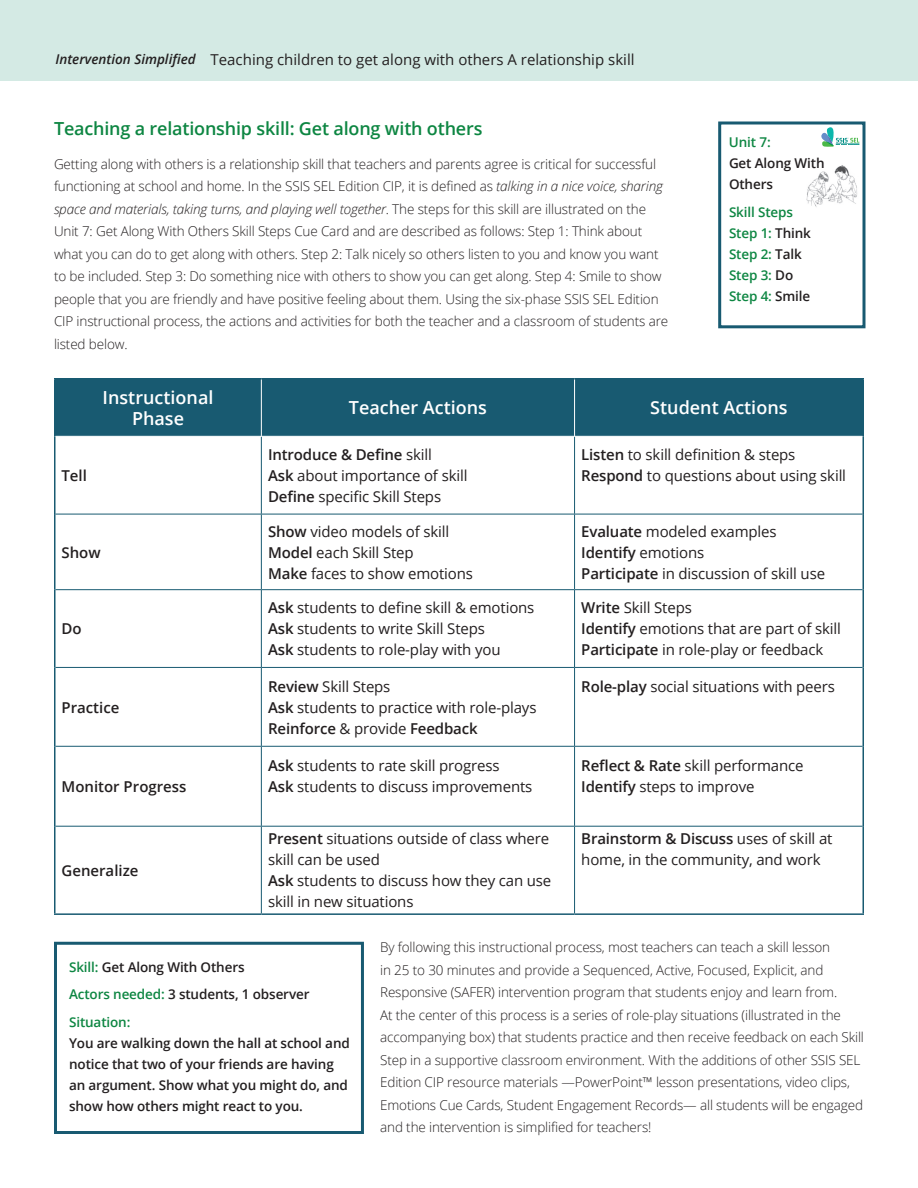
<style>
.page{position:relative;width:918px;height:1188px;background:#fff}
.page>*{position:absolute;margin:0;border:0;box-sizing:border-box;transform-origin:0 0}
.t1{font:600 18px/21.6px "Open Sans";color:#fff;text-align:center}
.t2{font:600 18px "Open Sans";letter-spacing:-.01em;color:#0d8642}
.t3{font:15px/21px "Open Sans";letter-spacing:-.01em;color:#231f20}
.t4{font:600 15px "Open Sans";color:#231f20}
.t5{font:300 13.5px/22.5px "Open Sans";letter-spacing:-.01em;color:#231f20}
.t6{font:600 13.5px/21px "Open Sans";letter-spacing:-.01em;color:#231f20}
.t7{font:600 13.5px/21px "Open Sans";letter-spacing:-.01em;color:#0d8642}
.t8{font:italic 600 13.5px "Open Sans";color:#231f20}
.s1{font-style:italic}
.s2{color:#0d8642}
.s3{color:#231f20}
.s4{font-weight:400}
.s5{font-weight:600}
</style>
<div class="page">
<div style="left:0;top:0;width:918px;height:81px;background:#d4eae4"></div>
<div style="left:56px;top:380px;width:806px;height:56px;background:#185a71"></div>
<hr style="left:54px;top:436px;width:2px;height:78px;background:#185a71">
<hr style="left:862px;top:436px;width:2px;height:78px;background:#185a71">
<hr style="left:54px;top:514px;width:2px;height:76px;background:#185a71">
<hr style="left:862px;top:514px;width:2px;height:76px;background:#185a71">
<hr style="left:54px;top:590px;width:2px;height:77px;background:#185a71">
<hr style="left:862px;top:590px;width:2px;height:77px;background:#185a71">
<hr style="left:54px;top:667px;width:2px;height:79px;background:#185a71">
<hr style="left:862px;top:667px;width:2px;height:79px;background:#185a71">
<hr style="left:54px;top:746px;width:2px;height:80px;background:#185a71">
<hr style="left:862px;top:746px;width:2px;height:80px;background:#185a71">
<hr style="left:54px;top:826px;width:2px;height:87px;background:#185a71">
<hr style="left:862px;top:826px;width:2px;height:87px;background:#185a71">
<hr style="left:54px;top:913px;width:207px;height:2px;background:#185a71">
<hr style="left:261px;top:913px;width:314px;height:2px;background:#185a71">
<hr style="left:575px;top:913px;width:289px;height:2px;background:#185a71">
<hr style="left:261px;top:437px;width:1px;height:77px;background:#185a71">
<hr style="left:574px;top:437px;width:1px;height:77px;background:#185a71">
<hr style="left:56px;top:514px;width:205px;height:1px;background:#185a71">
<hr style="left:261px;top:514px;width:314px;height:1px;background:#185a71">
<hr style="left:261px;top:514px;width:1px;height:75px;background:#185a71">
<hr style="left:575px;top:514px;width:288px;height:1px;background:#185a71">
<hr style="left:574px;top:514px;width:1px;height:75px;background:#185a71">
<hr style="left:56px;top:589px;width:205px;height:1px;background:#185a71">
<hr style="left:261px;top:589px;width:314px;height:1px;background:#185a71">
<hr style="left:261px;top:590px;width:1px;height:77px;background:#185a71">
<hr style="left:575px;top:589px;width:288px;height:1px;background:#185a71">
<hr style="left:574px;top:590px;width:1px;height:77px;background:#185a71">
<hr style="left:56px;top:667px;width:205px;height:1px;background:#185a71">
<hr style="left:261px;top:667px;width:314px;height:1px;background:#185a71">
<hr style="left:261px;top:668px;width:1px;height:78px;background:#185a71">
<hr style="left:575px;top:667px;width:288px;height:1px;background:#185a71">
<hr style="left:574px;top:668px;width:1px;height:78px;background:#185a71">
<hr style="left:56px;top:746px;width:205px;height:1px;background:#185a71">
<hr style="left:261px;top:746px;width:314px;height:1px;background:#185a71">
<hr style="left:261px;top:747px;width:1px;height:79px;background:#185a71">
<hr style="left:575px;top:746px;width:288px;height:1px;background:#185a71">
<hr style="left:574px;top:747px;width:1px;height:79px;background:#185a71">
<hr style="left:56px;top:826px;width:205px;height:1px;background:#185a71">
<hr style="left:261px;top:826px;width:314px;height:1px;background:#185a71">
<hr style="left:261px;top:827px;width:1px;height:86px;background:#185a71">
<hr style="left:575px;top:826px;width:288px;height:1px;background:#185a71">
<hr style="left:574px;top:827px;width:1px;height:86px;background:#185a71">
<hr style="left:54px;top:378px;width:207px;height:2px;background:#185a71">
<hr style="left:54px;top:380px;width:2px;height:56px;background:#185a71">
<hr style="left:261px;top:378px;width:314px;height:2px;background:#185a71">
<hr style="left:575px;top:378px;width:289px;height:2px;background:#185a71">
<hr style="left:862px;top:380px;width:2px;height:56px;background:#185a71">
<hr style="left:261px;top:380px;width:1px;height:56px;background:#fff">
<hr style="left:574px;top:380px;width:1px;height:56px;background:#fff">
<hr style="left:575px;top:436px;width:288px;height:1px;background:#fff">
<div style="left:54px;top:942px;width:310px;height:192px;background:#fff;border:3px solid #185a71"></div>
<div style="left:718px;top:122px;width:148px;height:206px;background:#fff;border:3px solid #185a71"></div>
<svg style="left:821px;top:127px;width:38px;height:20px"></svg>
<img style="left:806px;top:165px;width:51px;height:42px">
<p class="t8" style="left:55px;top:50px;width:142px">Intervention Simplified</p>
<p class="t3" style="left:211px;top:49px;width:426px">Teaching children to get along with others A relationship skill</p>
<p class="t2" style="left:54px;top:116px;width:430px">Teaching a relationship skill: Get along with others</p>
<p class="t5" style="left:54px;top:152px;width:616px">Getting along with others is a relationship skill that teachers and parents agree is critical for successful functioning at school and home. In the SSIS SEL Edition CIP, it is defined as <span class="s1">talking in a nice voice, sharing space and materials, taking turns, and playing well together</span>. The steps for this skill are illustrated on the Unit 7: Get Along With Others Skill Steps Cue Card and are described as follows: Step 1: Think about what you can do to get along with others. Step 2: Talk nicely so others listen to you and know you want to be included. Step 3: Do something nice with others to show you can get along. Step 4: Smile to show people that you are friendly and have positive feeling about them. Using the six-phase SSIS SEL Edition CIP instructional process, the actions and activities for both the teacher and a classroom of students are listed below.</p>
<p class="t6" style="left:729px;top:132px;width:97px"><span class="s2">Unit 7:<br></span>Get Along With<br>Others</p>
<p class="t7" style="left:729px;top:201px;width:84px">Skill Steps<br>Step 1: <span class="s3">Think<br></span>Step 2: <span class="s3">Talk<br></span>Step 3: <span class="s3">Do<br></span>Step 4: <span class="s3">Smile</span></p>
<p class="t4" style="left:62px;top:465px;width:27px">Tell</p>
<p class="t1" style="left:103px;top:386px;width:112px">Instructional<br>Phase</p>
<p class="t1" style="left:349px;top:397px;width:140px">Teacher Actions</p>
<p class="t1" style="left:650px;top:397px;width:139px">Student Actions</p>
<p class="t4" style="left:268px;top:444px;width:165px">Introduce &amp; Define <span class="s4">skill</span></p>
<p class="t3" style="left:268px;top:465px;width:201px"><span class="s5">Ask</span> about importance of skill</p>
<p class="t3" style="left:268px;top:486px;width:175px"><span class="s5">Define</span> specific Skill Steps</p>
<p class="t3" style="left:581px;top:444px;width:216px"><span class="s5">Listen</span> to skill definition &amp; steps</p>
<p class="t3" style="left:581px;top:465px;width:266px"><span class="s5">Respond</span> to questions about using skill</p>
<p class="t4" style="left:62px;top:542px;width:41px">Show</p>
<p class="t4" style="left:62px;top:619px;width:22px">Do</p>
<p class="t4" style="left:62px;top:697px;width:59px">Practice</p>
<p class="t4" style="left:62px;top:776px;width:127px">Monitor Progress</p>
<p class="t4" style="left:62px;top:860px;width:79px">Generalize</p>
<p class="t3" style="left:268px;top:520px;width:183px"><span class="s5">Show</span> video models of skill</p>
<p class="t3" style="left:268px;top:541px;width:147px"><span class="s5">Model</span> each Skill Step</p>
<p class="t3" style="left:268px;top:562px;width:206px"><span class="s5">Make</span> faces to show emotions</p>
<p class="t3" style="left:268px;top:597px;width:268px"><span class="s5">Ask</span> students to define skill &amp; emotions</p>
<p class="t3" style="left:268px;top:618px;width:218px"><span class="s5">Ask</span> students to write Skill Steps</p>
<p class="t3" style="left:268px;top:639px;width:234px"><span class="s5">Ask</span> students to role-play with you</p>
<p class="t3" style="left:268px;top:675px;width:124px"><span class="s5">Review</span> Skill Steps</p>
<p class="t3" style="left:268px;top:696px;width:270px"><span class="s5">Ask</span> students to practice with role-plays</p>
<p class="t4" style="left:268px;top:718px;width:211px">Reinforce <span class="s4">&amp; provide</span> Feedback</p>
<p class="t3" style="left:268px;top:755px;width:233px"><span class="s5">Ask</span> students to rate skill progress</p>
<p class="t3" style="left:268px;top:776px;width:266px"><span class="s5">Ask</span> students to discuss improvements</p>
<p class="t3" style="left:268px;top:828px;width:283px"><span class="s5">Present</span> situations outside of class where skill can be used</p>
<p class="t3" style="left:268px;top:870px;width:285px"><span class="s5">Ask</span> students to discuss how they can use skill in new situations</p>
<p class="t3" style="left:581px;top:520px;width:197px"><span class="s5">Evaluate</span> modeled examples</p>
<p class="t4" style="left:581px;top:542px;width:125px">Identify <span class="s4">emotions</span></p>
<p class="t3" style="left:581px;top:562px;width:245px"><span class="s5">Participate</span> in discussion of skill use</p>
<p class="t3" style="left:581px;top:597px;width:112px"><span class="s5">Write</span> Skill Steps</p>
<p class="t3" style="left:581px;top:618px;width:261px"><span class="s5">Identify</span> emotions that are part of skill</p>
<p class="t3" style="left:581px;top:639px;width:243px"><span class="s5">Participate</span> in role-play or feedback</p>
<p class="t3" style="left:581px;top:675px;width:255px"><span class="s5">Role-play</span> social situations with peers</p>
<p class="t3" style="left:581px;top:755px;width:224px"><span class="s5">Reflect &amp; Rate</span> skill performance</p>
<p class="t3" style="left:581px;top:776px;width:175px"><span class="s5">Identify</span> steps to improve</p>
<p class="t3" style="left:581px;top:828px;width:253px"><span class="s5">Brainstorm &amp; Discuss</span> uses of skill at home, in the community, and work</p>
<p class="t6" style="left:69px;top:956px;width:177px"><span class="s2">Skill:</span> Get Along With Others</p>
<p class="t6" style="left:69px;top:984px;width:242px"><span class="s2">Actors needed:</span> 3 students, 1 observer</p>
<p class="t6" style="left:69px;top:1011px;width:282px"><span class="s2">Situation:<br></span>You are walking down the hall at school and notice that two of your friends are having an argument. Show what you might do, and show how others might react to you.</p>
<p class="t5" style="left:380px;top:936px;width:485px">By following this instructional process, most teachers can teach a skill lesson<br>in 25 to 30 minutes and provide a Sequenced, Active, Focused, Explicit, and Responsive (SAFER) intervention program that students enjoy and learn from.<br>At the center of this process is a series of role-play situations (illustrated in the accompanying box) that students practice and then receive feedback on each Skill Step in a supportive classroom environment. With the additions of other SSIS SEL Edition CIP resource materials —PowerPoint™ lesson presentations, video clips, Emotions Cue Cards, Student Engagement Records— all students will be engaged and the intervention is simplified for teachers!</p>
</div>
